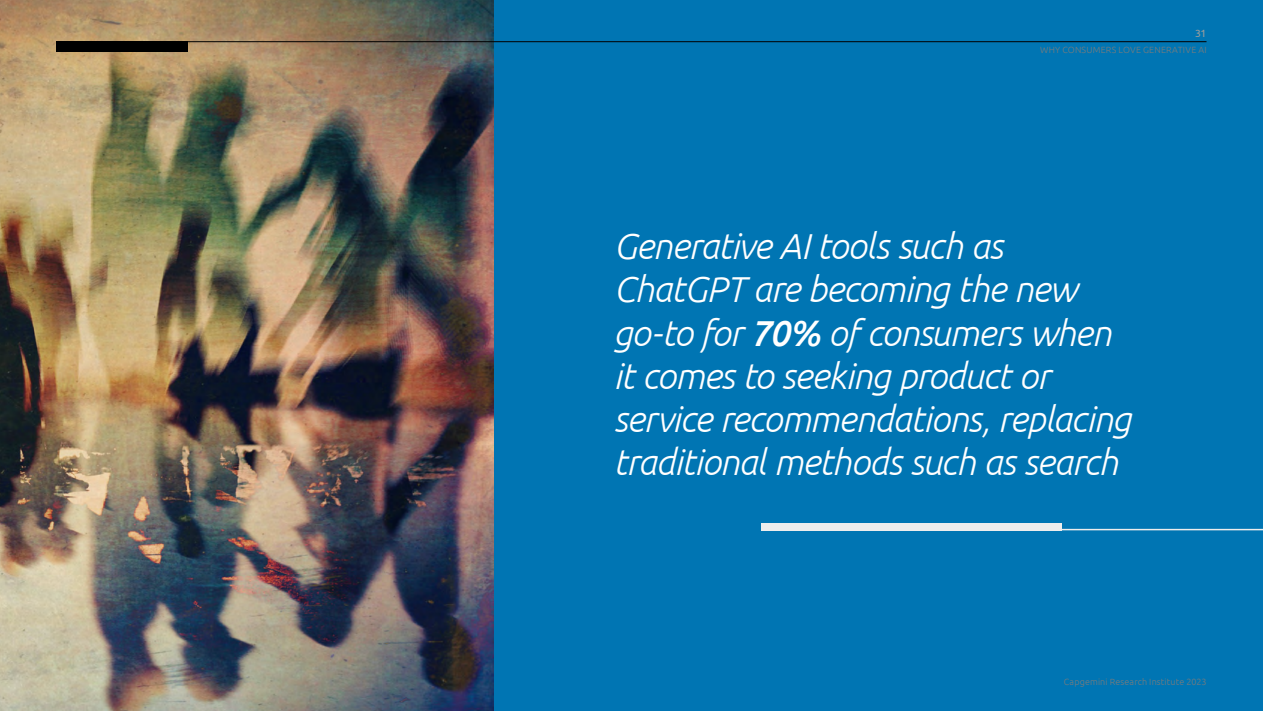
<style>
.page{position:relative;width:1263px;height:711px;background:#fff}
.page>*{position:absolute;margin:0;border:0;box-sizing:border-box;transform-origin:0 0}
.t1{font:italic 300 36px/43.2px "Ubuntu";letter-spacing:-.025em;color:#fff}
.t2{font:10.5px "Ubuntu";color:#9d9d9c}
.t3{font:300 9px "Ubuntu";letter-spacing:.02em;color:#7c7b7b}
.s1{font-weight:500}
</style>
<div class="page">
<div style="left:0;top:0;width:1263px;height:710px;background:#0075b3"></div>
<img style="left:0;top:0;width:493px;height:710px">
<hr style="left:761px;top:528px;width:502px;height:2px;background:#ededed">
<div style="left:761px;top:522px;width:300px;height:8px;background:#ededed"></div>
<div style="left:56px;top:41px;width:131px;height:11px;background:#000"></div>
<hr style="left:186px;top:41px;width:1020px;height:1px;background:#000">
<p class="t2" style="left:1195px;top:27px;width:13px">31</p>
<p class="t3" style="left:1040px;top:44px;width:168px">WHY CONSUMERS LOVE GENERATIVE AI</p>
<p class="t1" style="left:614px;top:223px;width:519px">Generative AI tools such as<br>ChatGPT are becoming the new go-to for <span class="s1">70%</span> of consumers when it comes to seeking product or service recommendations, replacing traditional methods such as search</p>
<p class="t3" style="left:1064px;top:676px;width:144px">Capgemini Research Institute 2023</p>
</div>
